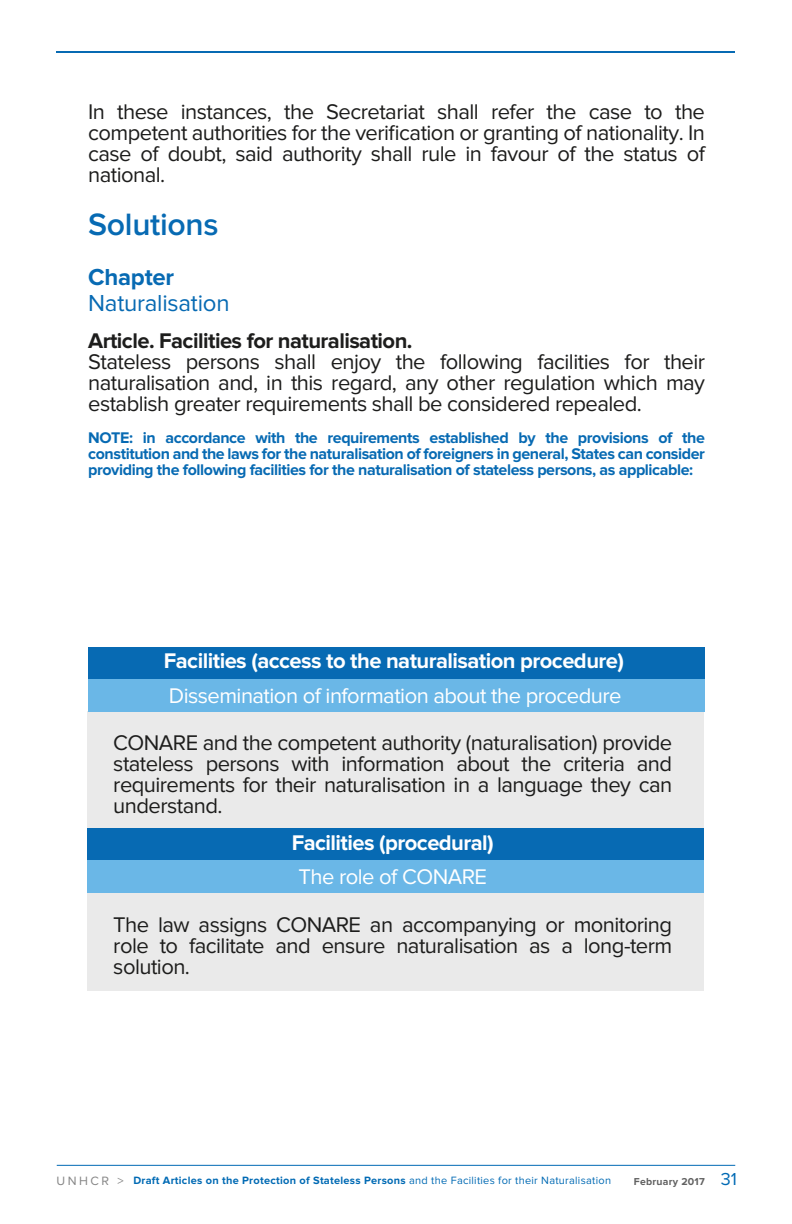
<style>
.page{position:relative;width:792px;height:1224px;background:#fff}
.page>*{position:absolute;margin:0;border:0;box-sizing:border-box;transform-origin:0 0}
.t1{font:600 32px "Proxima Nova";letter-spacing:-.01em;color:#076ab3}
.t2{font:24px "Proxima Nova";letter-spacing:-.01em;color:#076ab3}
.t3{font:700 24px "Proxima Nova";letter-spacing:-.01em;color:#076ab3}
.t4{font:22px/21px "Proxima Nova";letter-spacing:-.025em;color:#1d1d1c;text-align:justify}
.t5{font:700 22px "Proxima Nova";letter-spacing:-.025em;color:#fff}
.t6{font:22px "Proxima Nova";letter-spacing:-.025em;color:#fff}
.t7{font:700 22px "Proxima Nova";letter-spacing:-.025em;color:#1d1d1c}
.t8{font:700 16px/16px "Proxima Nova";letter-spacing:-.025em;color:#076ab3;text-align:justify}
.t9{font:700 11px "Proxima Nova";letter-spacing:.025em;color:#006ab4}
.t10{font:700 10.4px "Proxima Nova";letter-spacing:.025em;color:#616161}
.s1{font-weight:400;font-size:12.6px;color:#868686}
.s2{font-weight:400}
.s3{font-weight:400;font-size:18px;color:#006ab4}
</style>
<div class="page">
<div style="left:87px;top:712px;width:617px;height:117px;background:#eaeaea"></div>
<div style="left:87px;top:893px;width:617px;height:98px;background:#eaeaea"></div>
<div style="left:87px;top:829px;width:617px;height:32px;background:#076ab3"></div>
<div style="left:87px;top:861px;width:617px;height:32px;background:#6ab7e7"></div>
<hr style="left:57px;top:51px;width:678px;height:2px;background:#076ab3">
<hr style="left:57px;top:1165px;width:678px;height:1px;background:#006ab4">
<div style="left:88px;top:647px;width:617px;height:32px;background:#076ab3"></div>
<div style="left:88px;top:679px;width:617px;height:33px;background:#6ab7e7"></div>
<p class="t4" style="left:88px;top:102px;width:618px">In these instances, the Secretariat shall refer the case to the competent authorities for the verification or granting of nationality. In case of doubt, said authority shall rule in favour of the status of national.</p>
<h1 class="t1" style="left:88px;top:210px;width:132px">Solutions</h1>
<p class="t3" style="left:88px;top:266px;width:88px">Chapter</p>
<p class="t2" style="left:88px;top:292px;width:143px">Naturalisation</p>
<p class="t7" style="left:88px;top:331px;width:326px">Article. Facilities for naturalisation.</p>
<p class="t4" style="left:88px;top:352px;width:618px">Stateless persons shall enjoy the following facilities for their naturalisation and, in this regard, any other regulation which may establish greater requirements shall be considered repealed.</p>
<p class="t8" style="left:88px;top:431px;width:618px">NOTE: in accordance with the requirements established by the provisions of the constitution and the laws for the naturalisation of foreigners in general, States can consider providing the following facilities for the naturalisation of stateless persons, as applicable:</p>
<p class="t5" style="left:164px;top:651px;width:462px">Facilities (access to the naturalisation procedure)</p>
<p class="t6" style="left:169px;top:685px;width:454px">Dissemination of information about the procedure</p>
<p class="t4" style="left:113px;top:734px;width:560px">CONARE and the competent authority (naturalisation) provide stateless persons with information about the criteria and requirements for their naturalisation in a language they can understand.</p>
<p class="t5" style="left:292px;top:833px;width:204px">Facilities (procedural)</p>
<p class="t6" style="left:299px;top:866px;width:190px">The role of CONARE</p>
<p class="t4" style="left:113px;top:915px;width:560px">The law assigns CONARE an accompanying or monitoring role to facilitate and ensure naturalisation as a long-term solution.</p>
<p class="t9" style="left:57px;top:1176px;width:556px"><span class="s1">U N H C R &gt;</span> Draft Articles on the Protection of Stateless Persons <span class="s2">and the Facilities for their Naturalisation</span></p>
<p class="t10" style="left:634px;top:1177px;width:104px">February 2017 <span class="s3">31</span></p>
</div>
